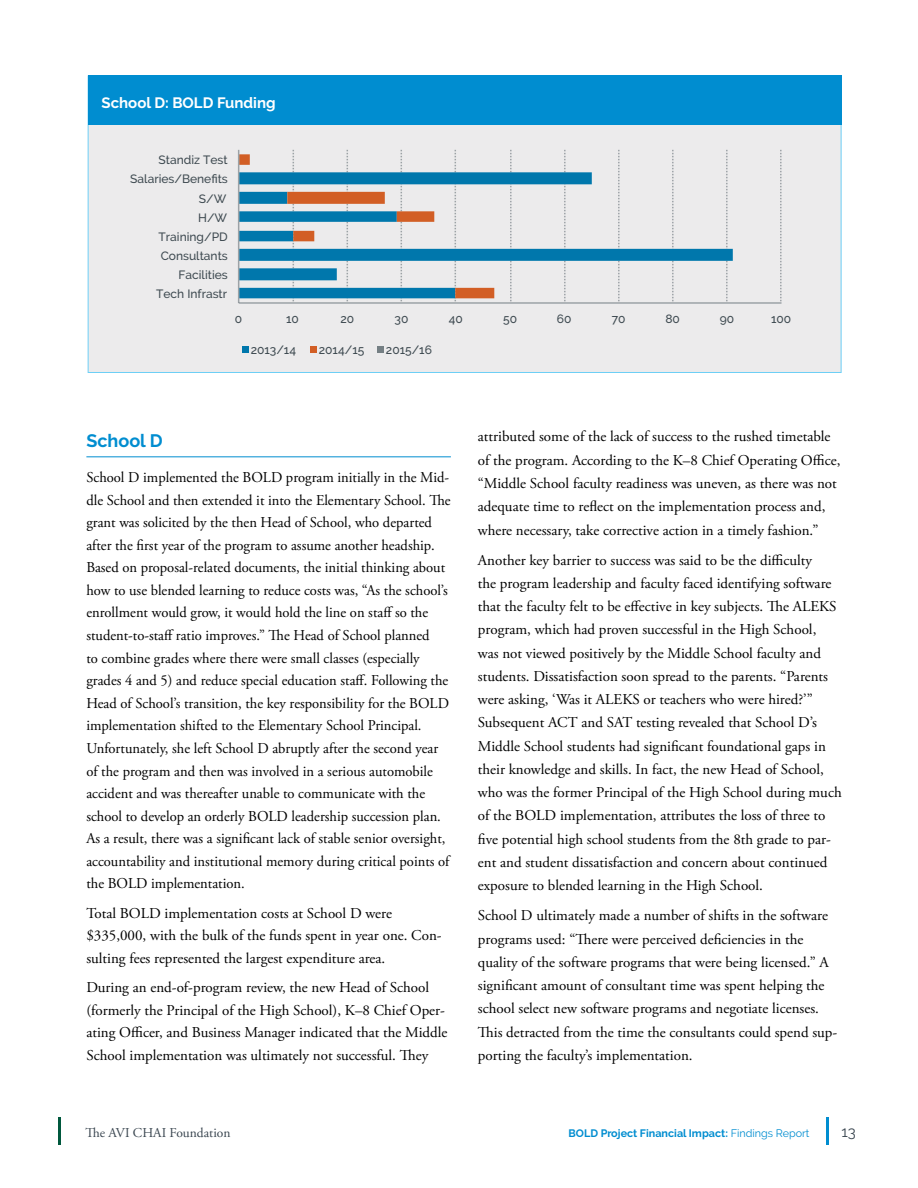
<style>
.page{position:relative;width:918px;height:1188px;background:#fff}
.page>*{position:absolute;margin:0;border:0;box-sizing:border-box;transform-origin:0 0}
.t1{font:700 18px "Raleway";color:#008dd0}
.t2{font:15px/23.2px "Adobe Garamond Pro";color:#000}
.t3{font:700 15px "Raleway";color:#fff}
.t4{font:15px "Raleway";color:#3a4650}
.t5{font:13.5px "Adobe Garamond Pro";color:#3a4650}
.t6{font:500 12px "Raleway";color:#435057}
.t7{font:700 10.8px "Raleway";color:#008dd0}
.s1{font-weight:400}
</style>
<div class="page">
<hr style="left:59px;top:1118px;width:2px;height:27px;background:#00583d">
<hr style="left:826px;top:1118px;width:2px;height:27px;background:#008dd0">
<hr style="left:86px;top:456px;width:365px;height:1px;background:#008dd0">
<div style="left:88px;top:76px;width:754px;height:297px;background:#ecebec;border:1px solid #6dcff6"></div>
<div style="left:88px;top:76px;width:754px;height:49px;background:#008dd0"></div>
<svg style="left:510px;top:150px;width:2px;height:152px"></svg>
<svg style="left:564px;top:150px;width:2px;height:152px"></svg>
<svg style="left:618px;top:150px;width:2px;height:152px"></svg>
<svg style="left:672px;top:150px;width:2px;height:152px"></svg>
<svg style="left:726px;top:150px;width:2px;height:152px"></svg>
<svg style="left:780px;top:150px;width:2px;height:152px"></svg>
<svg style="left:494px;top:172px;width:239px;height:126px"></svg>
<svg style="left:239px;top:150px;width:255px;height:152px"></svg>
<hr style="left:239px;top:302px;width:543px;height:2px;background:#b0b5b9">
<hr style="left:238px;top:150px;width:1px;height:153px;background:#9ca2a6">
<div style="left:242px;top:346px;width:6px;height:7px;background:#0077ac"></div>
<div style="left:310px;top:346px;width:6px;height:7px;background:#d25e25"></div>
<div style="left:377px;top:346px;width:7px;height:7px;background:#757f84"></div>
<p class="t3" style="left:102px;top:94px;width:175px">School D: BOLD Funding</p>
<p class="t6" style="left:159px;top:153px;width:71px">Standiz Test</p>
<p class="t6" style="left:130px;top:172px;width:99px">Salaries/Benefits</p>
<p class="t6" style="left:199px;top:191px;width:29px">S/W</p>
<p class="t6" style="left:198px;top:210px;width:31px">H/W</p>
<p class="t6" style="left:159px;top:230px;width:71px">Training/PD</p>
<p class="t6" style="left:161px;top:249px;width:69px">Consultants</p>
<p class="t6" style="left:179px;top:268px;width:51px">Facilities</p>
<p class="t6" style="left:156px;top:287px;width:73px">Tech Infrastr</p>
<p class="t6" style="left:235px;top:311px;width:9px">0</p>
<p class="t6" style="left:286px;top:311px;width:14px">10</p>
<p class="t6" style="left:340px;top:311px;width:15px">20</p>
<p class="t6" style="left:395px;top:311px;width:15px">30</p>
<p class="t6" style="left:449px;top:311px;width:16px">40</p>
<p class="t6" style="left:503px;top:311px;width:15px">50</p>
<p class="t6" style="left:557px;top:311px;width:16px">60</p>
<p class="t6" style="left:612px;top:311px;width:15px">70</p>
<p class="t6" style="left:665px;top:311px;width:16px">80</p>
<p class="t6" style="left:720px;top:311px;width:16px">90</p>
<p class="t6" style="left:771px;top:311px;width:22px">100</p>
<p class="t6" style="left:251px;top:343px;width:47px">2013/14</p>
<p class="t6" style="left:319px;top:343px;width:47px">2014/15</p>
<p class="t6" style="left:386px;top:343px;width:48px">2015/16</p>
<p class="t1" style="left:86px;top:431px;width:78px">School D</p>
<p class="t2" style="left:86px;top:467px;width:366px;line-height:22.5px">School D implemented the BOLD program initially in the Mid&shy;dle School and then extended it into the Elementary School. The grant was solicited by the then Head of School, who departed after the first year of the program to assume another headship.<br>Based on proposal-related documents, the initial thinking about how to use blended learning to reduce costs was, “As the school’s enrollment would grow, it would hold the line on staff so the student-to-staff ratio improves.” The Head of School planned<br>to combine grades where there were small classes (especially grades 4 and 5) and reduce special education staff. Following the Head of School’s transition, the key responsibility for the BOLD implementation shifted to the Elementary School Principal.<br>Unfortunately, she left School D abruptly after the second year of the program and then was involved in a serious automobile accident and was thereafter unable to communicate with the school to develop an orderly BOLD leadership succession plan.<br>As a result, there was a significant lack of stable senior oversight, accountability and institutional memory during critical points of the BOLD implementation.</p>
<p class="t2" style="left:86px;top:902px;width:357px;line-height:22.6px">Total BOLD implementation costs at School D were $335,000, with the bulk of the funds spent in year one. Con&shy;sulting fees represented the largest expenditure area.</p>
<p class="t2" style="left:86px;top:977px;width:363px;line-height:22.5px">During an end-of-program review, the new Head of School (formerly the Principal of the High School), K–8 Chief Oper&shy;ating Officer, and Business Manager indicated that the Middle School implementation was ultimately not successful. They</p>
<p class="t2" style="left:478px;top:426px;width:364px">attributed some of the lack of success to the rushed timetable of the program. According to the K–8 Chief Operating Office, “Middle School faculty readiness was uneven, as there was not adequate time to reflect on the implementation process and, where necessary, take corrective action in a timely fashion.”</p>
<p class="t2" style="left:478px;top:549px;width:365px">Another key barrier to success was said to be the difficulty<br>the program leadership and faculty faced identifying software that the faculty felt to be effective in key subjects. The ALEKS program, which had proven successful in the High School,<br>was not viewed positively by the Middle School faculty and students. Dissatisfaction soon spread to the parents. “Parents were asking, ‘Was it ALEKS or teachers who were hired?’” Subsequent ACT and SAT testing revealed that School D’s Middle School students had significant foundational gaps in their knowledge and skills. In fact, the new Head of School, who was the former Principal of the High School during much of the BOLD implementation, attributes the loss of three to five potential high school students from the 8th grade to par&shy;ent and student dissatisfaction and concern about continued exposure to blended learning in the High School.</p>
<p class="t2" style="left:478px;top:904px;width:361px">School D ultimately made a number of shifts in the software programs used: “There were perceived deficiencies in the quality of the software programs that were being licensed.” A significant amount of consultant time was spent helping the school select new software programs and negotiate licenses.<br>This detracted from the time the consultants could spend sup&shy;porting the faculty’s implementation.</p>
<p class="t5" style="left:86px;top:1125px;width:147px">The AVI CHAI Foundation</p>
<p class="t7" style="left:569px;top:1127px;width:243px">BOLD Project Financial Impact: <span class="s1">Findings Report</span></p>
<p class="t4" style="left:842px;top:1123px;width:16px">13</p>
</div>
